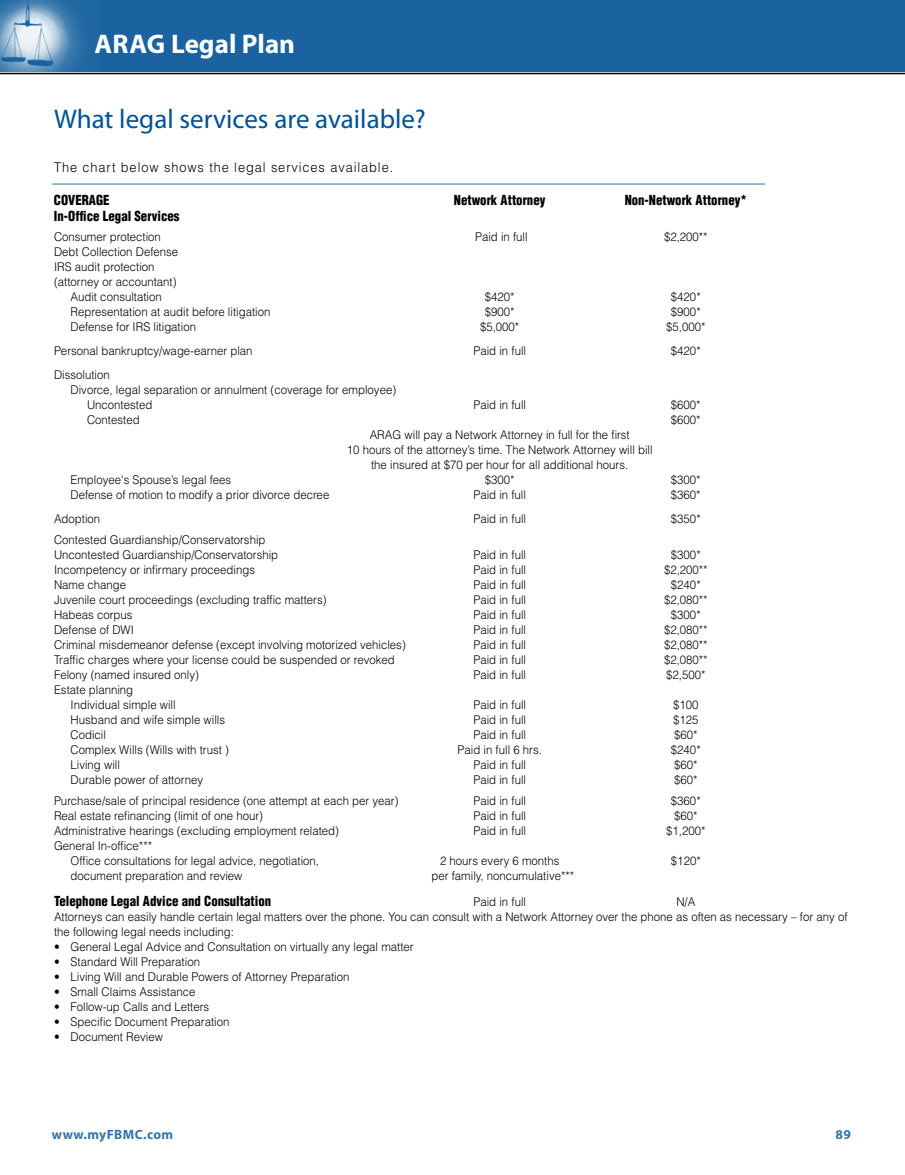
<style>
.page{position:relative;width:905px;height:1175px;background:#fff}
.page>*{position:absolute;margin:0;border:0;box-sizing:border-box;transform-origin:0 0}
.t1{font:27px "Myriad Pro";color:#005295}
.t2{font:700 27px "Myriad Pro";color:#fff}
.t3{font:900 condensed 13.5px "Helvetica";color:#000;scale:.95 1}
.t4{font:300 13.5px "Helvetica";letter-spacing:.07em;color:#000;scale:.95 1}
.t5{font:700 13.5px "Myriad Pro";letter-spacing:.03em;color:#3375aa}
.t6{font:300 12px/15px "Helvetica";color:#000;scale:.95 1}
</style>
<div class="page">
<div style="left:0;top:0;width:904px;height:71px;background:#1a63a0"></div>
<hr style="left:0;top:73px;width:904px;height:1px;background:#000">
<img style="left:0;top:0;width:85px;height:71px">
<hr style="left:52px;top:184px;width:713px;height:1px;background:#3375aa">
<h1 class="t2" style="left:94px;top:27px;width:202px">ARAG Legal Plan</h1>
<h1 class="t1" style="left:54px;top:103px;width:373px">What legal services are available?</h1>
<p class="t4" style="left:54px;top:159px;width:358px">The chart below shows the legal services available.</p>
<p class="t3" style="left:54px;top:191px;width:60px">Coverage</p>
<p class="t3" style="left:454px;top:191px;width:98px">Network Attorney</p>
<p class="t3" style="left:624px;top:191px;width:130px">Non-Network Attorney*</p>
<p class="t3" style="left:54px;top:208px;width:134px">In-Office Legal Services</p>
<p class="t6" style="left:54px;top:229px;width:114px">Consumer protection</p>
<p class="t6" style="left:475px;top:229px;width:57px">Paid in full</p>
<p class="t6" style="left:664px;top:229px;width:48px">$2,200**</p>
<p class="t6" style="left:54px;top:244px;width:132px">Debt Collection Defense</p>
<p class="t6" style="left:54px;top:259px;width:107px">IRS audit protection</p>
<p class="t6" style="left:54px;top:274px;width:130px">(attorney or accountant)</p>
<p class="t6" style="left:70px;top:289px;width:98px">Audit consultation</p>
<p class="t6" style="left:485px;top:289px;width:33px">$420*</p>
<p class="t6" style="left:671px;top:289px;width:33px">$420*</p>
<p class="t6" style="left:70px;top:304px;width:212px">Representation at audit before litigation</p>
<p class="t6" style="left:485px;top:304px;width:33px">$900*</p>
<p class="t6" style="left:671px;top:304px;width:33px">$900*</p>
<p class="t6" style="left:70px;top:319px;width:134px">Defense for IRS litigation</p>
<p class="t6" style="left:480px;top:319px;width:43px">$5,000*</p>
<p class="t6" style="left:666px;top:319px;width:43px">$5,000*</p>
<p class="t6" style="left:54px;top:343px;width:210px">Personal bankruptcy/wage-earner plan</p>
<p class="t6" style="left:473px;top:343px;width:57px">Paid in full</p>
<p class="t6" style="left:671px;top:343px;width:33px">$420*</p>
<p class="t6" style="left:54px;top:367px;width:60px">Dissolution</p>
<p class="t6" style="left:70px;top:382px;width:344px">Divorce, legal separation or annulment (coverage for employee)</p>
<p class="t6" style="left:87px;top:397px;width:70px">Uncontested</p>
<p class="t6" style="left:473px;top:397px;width:57px">Paid in full</p>
<p class="t6" style="left:671px;top:397px;width:33px">$600*</p>
<p class="t6" style="left:87px;top:412px;width:57px">Contested</p>
<p class="t6" style="left:671px;top:412px;width:33px">$600*</p>
<p class="t6" style="left:347px;top:427px;width:323px;text-align:center">ARAG will pay a Network Attorney in full for the first<br>10 hours of the attorney’s time. The Network Attorney will bill the insured at $70 per hour for all additional hours.</p>
<p class="t6" style="left:70px;top:472px;width:171px">Employee's Spouse’s legal fees</p>
<p class="t6" style="left:485px;top:472px;width:33px">$300*</p>
<p class="t6" style="left:671px;top:472px;width:33px">$300*</p>
<p class="t6" style="left:70px;top:487px;width:274px">Defense of motion to modify a prior divorce decree</p>
<p class="t6" style="left:473px;top:487px;width:57px">Paid in full</p>
<p class="t6" style="left:671px;top:487px;width:33px">$360*</p>
<p class="t6" style="left:54px;top:511px;width:50px">Adoption</p>
<p class="t6" style="left:473px;top:511px;width:57px">Paid in full</p>
<p class="t6" style="left:671px;top:511px;width:33px">$350*</p>
<p class="t6" style="left:54px;top:532px;width:237px">Contested Guardianship/Conservatorship<br>Uncontested Guardianship/Conservatorship</p>
<p class="t6" style="left:473px;top:547px;width:57px">Paid in full</p>
<p class="t6" style="left:671px;top:547px;width:33px">$300*</p>
<p class="t6" style="left:54px;top:562px;width:213px">Incompetency or infirmary proceedings</p>
<p class="t6" style="left:473px;top:562px;width:57px">Paid in full</p>
<p class="t6" style="left:664px;top:562px;width:48px">$2,200**</p>
<p class="t6" style="left:54px;top:577px;width:78px">Name change</p>
<p class="t6" style="left:473px;top:577px;width:57px">Paid in full</p>
<p class="t6" style="left:671px;top:577px;width:33px">$240*</p>
<p class="t6" style="left:54px;top:592px;width:288px">Juvenile court proceedings (excluding traffic matters)</p>
<p class="t6" style="left:473px;top:592px;width:57px">Paid in full</p>
<p class="t6" style="left:664px;top:592px;width:48px">$2,080**</p>
<p class="t6" style="left:54px;top:607px;width:84px">Habeas corpus</p>
<p class="t6" style="left:473px;top:607px;width:57px">Paid in full</p>
<p class="t6" style="left:671px;top:607px;width:33px">$300*</p>
<p class="t6" style="left:54px;top:622px;width:86px">Defense of DWI</p>
<p class="t6" style="left:473px;top:622px;width:57px">Paid in full</p>
<p class="t6" style="left:664px;top:622px;width:48px">$2,080**</p>
<p class="t6" style="left:54px;top:637px;width:372px">Criminal misdemeanor defense (except involving motorized vehicles)</p>
<p class="t6" style="left:473px;top:637px;width:57px">Paid in full</p>
<p class="t6" style="left:664px;top:637px;width:48px">$2,080**</p>
<p class="t6" style="left:54px;top:652px;width:360px">Traffic charges where your license could be suspended or revoked</p>
<p class="t6" style="left:473px;top:652px;width:57px">Paid in full</p>
<p class="t6" style="left:664px;top:652px;width:48px">$2,080**</p>
<p class="t6" style="left:54px;top:667px;width:154px">Felony (named insured only)</p>
<p class="t6" style="left:473px;top:667px;width:57px">Paid in full</p>
<p class="t6" style="left:666px;top:667px;width:43px">$2,500*</p>
<p class="t6" style="left:70px;top:682px;width:112px;text-indent:-16px">Estate planning<br>Individual simple will</p>
<p class="t6" style="left:473px;top:697px;width:57px">Paid in full</p>
<p class="t6" style="left:673px;top:697px;width:28px">$100</p>
<p class="t6" style="left:70px;top:712px;width:164px">Husband and wife simple wills</p>
<p class="t6" style="left:473px;top:712px;width:57px">Paid in full</p>
<p class="t6" style="left:673px;top:712px;width:28px">$125</p>
<p class="t6" style="left:70px;top:727px;width:39px">Codicil</p>
<p class="t6" style="left:473px;top:727px;width:57px">Paid in full</p>
<p class="t6" style="left:674px;top:727px;width:26px">$60*</p>
<p class="t6" style="left:70px;top:742px;width:168px">Complex Wills (Wills with trust )</p>
<p class="t6" style="left:457px;top:742px;width:90px">Paid in full 6 hrs.</p>
<p class="t6" style="left:671px;top:742px;width:33px">$240*</p>
<p class="t6" style="left:70px;top:757px;width:53px">Living will</p>
<p class="t6" style="left:473px;top:757px;width:57px">Paid in full</p>
<p class="t6" style="left:674px;top:757px;width:26px">$60*</p>
<p class="t6" style="left:70px;top:772px;width:141px">Durable power of attorney</p>
<p class="t6" style="left:473px;top:772px;width:57px">Paid in full</p>
<p class="t6" style="left:674px;top:772px;width:26px">$60*</p>
<p class="t6" style="left:54px;top:793px;width:364px">Purchase/sale of principal residence (one attempt at each per year)</p>
<p class="t6" style="left:473px;top:793px;width:57px">Paid in full</p>
<p class="t6" style="left:671px;top:793px;width:33px">$360*</p>
<p class="t6" style="left:54px;top:808px;width:221px">Real estate refinancing (limit of one hour)</p>
<p class="t6" style="left:473px;top:808px;width:57px">Paid in full</p>
<p class="t6" style="left:674px;top:808px;width:26px">$60*</p>
<p class="t6" style="left:54px;top:823px;width:301px">Administrative hearings (excluding employment related)</p>
<p class="t6" style="left:473px;top:823px;width:57px">Paid in full</p>
<p class="t6" style="left:666px;top:823px;width:43px">$1,200*</p>
<p class="t6" style="left:70px;top:838px;width:263px;text-indent:-16px">General In-office***<br>Office consultations for legal advice, negotiation,</p>
<p class="t6" style="left:440px;top:853px;width:127px">2 hours every 6 months</p>
<p class="t6" style="left:671px;top:853px;width:33px">$120*</p>
<p class="t6" style="left:71px;top:868px;width:182px">document preparation and review</p>
<p class="t6" style="left:431px;top:868px;width:152px">per family, noncumulative***</p>
<p class="t3" style="left:54px;top:892px;width:230px">Telephone Legal Advice and Consultation</p>
<p class="t6" style="left:473px;top:893px;width:57px">Paid in full</p>
<p class="t6" style="left:54px;top:893px;width:836px;text-indent:622px">N/A<br>Attorneys can easily handle certain legal matters over the phone. You can consult with a Network Attorney over the phone as often as necessary – for any of the following legal needs including:</p>
<p class="t6" style="left:54px;top:938px;width:380px">• General Legal Advice and Consultation on virtually any legal matter</p>
<p class="t6" style="left:54px;top:953px;width:155px">• Standard Will Preparation</p>
<p class="t6" style="left:54px;top:968px;width:312px">• Living Will and Durable Powers of Attorney Preparation</p>
<p class="t6" style="left:54px;top:983px;width:150px">• Small Claims Assistance</p>
<p class="t6" style="left:54px;top:998px;width:165px">• Follow-up Calls and Letters</p>
<p class="t6" style="left:54px;top:1013px;width:186px">• Specific Document Preparation</p>
<p class="t6" style="left:54px;top:1028px;width:116px">• Document Review</p>
<p class="t5" style="left:52px;top:1126px;width:123px">www.myFBMC.com</p>
<p class="t5" style="left:835px;top:1126px;width:17px">89</p>
</div>
